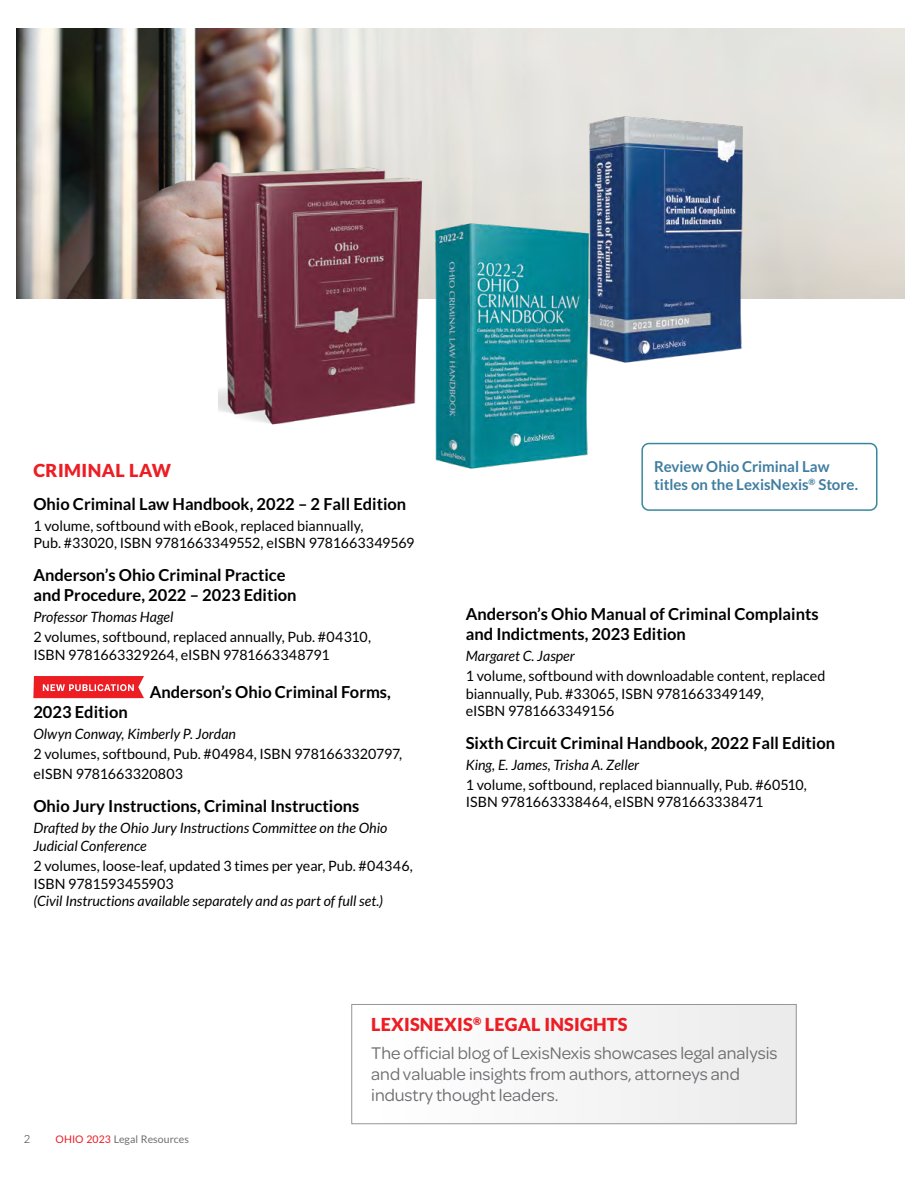
<style>
.page{position:relative;width:918px;height:1188px;background:#fff}
.page>*{position:absolute;margin:0;border:0;box-sizing:border-box;transform-origin:0 0}
.t1{font:18px/21px "Omnes";color:#6d6e71}
.sub_section{font:900 18px "Lato";letter-spacing:.01em;color:#ed1d24}
.Elite_book_title{font:700 16.5px/19.8px "Lato";color:#000}
.isbn{font:700 15px/18px "Lato";letter-spacing:-.005em;color:#3f7da0}
.isbn-2{font:14.25px/17.1px "Lato";color:#000}
.author{font:italic 14.25px "Lato";color:#000}
.Elite_book_title-2{font:italic 14.25px/18px "Lato";color:#000}
.t2{font:300 11.25px "Lato";color:#292829}
.t3{font:10.5px "Lato";letter-spacing:.005em;color:#6d6e71}
.s1{font-style:italic}
.s2{color:#ed1d24}
</style>
<div class="page">
<img style="left:16px;top:28px;width:888px;height:270px">
<svg style="left:33px;top:676px;width:111px;height:22px;background:#ef3e44"></svg>
<div style="left:641px;top:443px;width:237px;height:68px;border:2px solid #38889d;border-radius:7px"></div>
<div style="left:352px;top:1004px;width:444px;height:120px;background:#f6f6f6"></div>
<div style="left:352px;top:1004px;width:444px;height:120px;border:1px solid #939598"></div>
<img style="left:219px;top:162px;width:206px;height:263px">
<img style="left:554px;top:106px;width:200px;height:257px">
<img style="left:400px;top:212px;width:200px;height:257px">
<p class="sub_section" style="left:33px;top:460px;width:139px">CRIMINAL LAW</p>
<p class="Elite_book_title" style="left:33px;top:494px;width:374px">Ohio Criminal Law Handbook, 2022 – 2 Fall Edition</p>
<p class="isbn-2" style="left:33px;top:517px;width:383px">1 volume, softbound with eBook, replaced biannually,<br>Pub. #33020, ISBN 9781663349552, eISBN 9781663349569</p>
<p class="Elite_book_title" style="left:33px;top:565px;width:265px">Anderson’s Ohio Criminal Practice and Procedure, 2022 – 2023 Edition</p>
<p class="author" style="left:33px;top:609px;width:142px">Professor Thomas Hagel</p>
<p class="isbn-2" style="left:33px;top:629px;width:339px">2 volumes, softbound, replaced annually, Pub. #04310,<br>ISBN 9781663329264, eISBN 9781663348791</p>
<p class="Elite_book_title" style="left:150px;top:682px;width:243px">Anderson’s Ohio Criminal Forms,</p>
<p class="Elite_book_title" style="left:33px;top:702px;width:96px">2023 Edition</p>
<p class="author" style="left:33px;top:725px;width:204px">Olwyn Conway, Kimberly P. Jordan</p>
<p class="isbn-2" style="left:33px;top:744px;width:370px;line-height:19.8px">2 volumes, softbound, Pub. #04984, ISBN 9781663320797, eISBN 9781663320803</p>
<p class="Elite_book_title" style="left:33px;top:796px;width:327px">Ohio Jury Instructions, Criminal Instructions</p>
<p class="Elite_book_title-2" style="left:33px;top:819px;width:356px">Drafted by the Ohio Jury Instructions Committee on the Ohio<br>Judicial Conference</p>
<p class="isbn-2" style="left:33px;top:858px;width:381px">2 volumes, loose-leaf, updated 3 times per year, Pub. #04346,<br>ISBN 9781593455903<br><span class="s1">(Civil Instructions available separately and as part of full set.)</span></p>
<p class="isbn" style="left:654px;top:457px;width:205px">Review Ohio Criminal Law titles on the LexisNexis<sup>®</sup> Store.</p>
<p class="Elite_book_title" style="left:466px;top:604px;width:354px">Anderson’s Ohio Manual of Criminal Complaints and Indictments, 2023 Edition</p>
<p class="author" style="left:466px;top:648px;width:111px">Margaret C. Jasper</p>
<p class="isbn-2" style="left:466px;top:668px;width:361px">1 volume, softbound with downloadable content, replaced biannually, Pub. #33065, ISBN 9781663349149,<br>eISBN 9781663349156</p>
<p class="Elite_book_title" style="left:466px;top:733px;width:371px">Sixth Circuit Criminal Handbook, 2022 Fall Edition</p>
<p class="author" style="left:466px;top:756px;width:175px">King, E. James, Trisha A. Zeller</p>
<p class="isbn-2" style="left:466px;top:776px;width:343px">1 volume, softbound, replaced biannually, Pub. #60510,<br>ISBN 9781663338464, eISBN 9781663338471</p>
<p class="t2" style="left:24px;top:1133px;width:8px">2</p>
<p class="t3" style="left:56px;top:1133px;width:135px"><span class="s2">OHIO 2023</span> Legal Resources</p>
<p class="sub_section" style="left:371px;top:1014px;width:258px">LEXISNEXIS<sup>®</sup> LEGAL INSIGHTS</p>
<p class="t1" style="left:371px;top:1042px;width:408px">The official blog of LexisNexis showcases legal analysis and valuable insights from authors, attorneys and industry thought leaders.</p>
</div>
